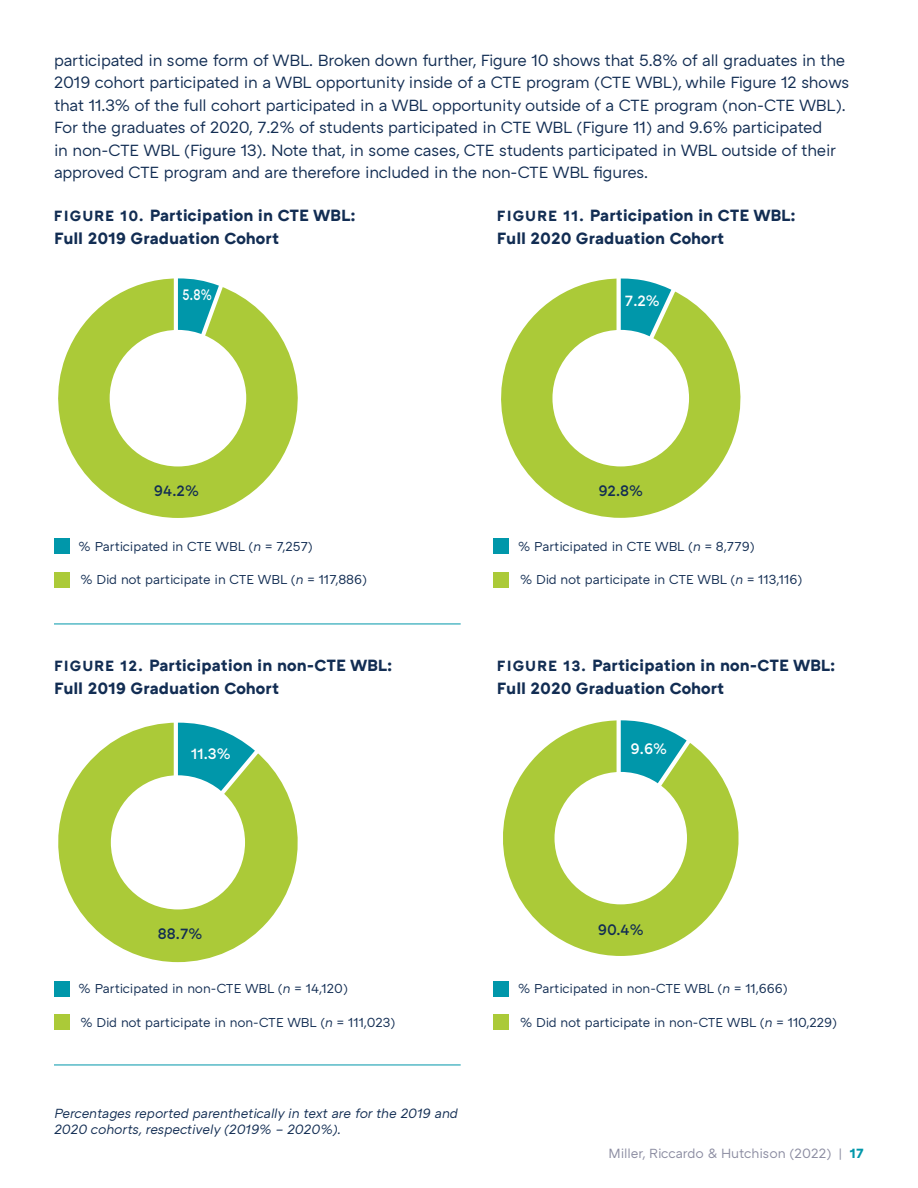
<style>
.page{position:relative;width:918px;height:1188px;background:#fff}
.page>*{position:absolute;margin:0;border:0;box-sizing:border-box;transform-origin:0 0}
.t1{font:16.5px/22.5px "ATC Arquette";letter-spacing:-.02em;color:#122d53}
.t2{font:700 16.5px/22.5px "ATC Arquette";letter-spacing:-.01em;color:#122d53}
.t3{font:500 15px "ATC Arquette";color:#122d53}
.t4{font:500 15px "ATC Arquette";color:#fff}
.t5{font:500 15px "ATC Arquette";color:#fff;scale:.8 1}
.t6{font:italic 13.5px/16.2px "ATC Arquette";letter-spacing:-.01em;color:#122d53}
.t7{font:13.5px "ATC Arquette";letter-spacing:-.005em;color:#8b8ca1}
.t8{font:13.2px "ATC Arquette";letter-spacing:-.01em;color:#122d53}
.s1{font-size:15px}
.s2{font-style:italic}
.s3{font-weight:700;color:#0097aa}
</style>
<div class="page">
<hr style="left:54px;top:624px;width:407px;height:1px;background:#0097aa">
<hr style="left:54px;top:1065px;width:407px;height:1px;background:#0097aa">
<div style="left:54px;top:538px;width:16px;height:16px;background:#0097aa"></div>
<div style="left:54px;top:572px;width:16px;height:16px;background:#abca38"></div>
<svg style="left:58px;top:278px;width:240px;height:240px;fill:#abca38"></svg>
<svg style="left:174px;top:278px;width:50px;height:69px"></svg>
<div style="left:110px;top:330px;width:136px;height:136px;background:#fff;border-radius:50%"></div>
<div style="left:494px;top:538px;width:15px;height:16px;background:#0097aa"></div>
<div style="left:494px;top:572px;width:15px;height:16px;background:#abca38"></div>
<svg style="left:501px;top:278px;width:240px;height:240px;fill:#abca38"></svg>
<svg style="left:617px;top:278px;width:60px;height:81px"></svg>
<div style="left:552px;top:330px;width:137px;height:136px;background:#fff;border-radius:50%"></div>
<div style="left:54px;top:981px;width:16px;height:16px;background:#0097aa"></div>
<div style="left:54px;top:1014px;width:16px;height:16px;background:#abca38"></div>
<svg style="left:58px;top:722px;width:240px;height:241px;fill:#abca38"></svg>
<svg style="left:174px;top:722px;width:87px;height:132px"></svg>
<div style="left:111px;top:775px;width:134px;height:134px;background:#fff;border-radius:50%"></div>
<div style="left:494px;top:981px;width:15px;height:16px;background:#0097aa"></div>
<div style="left:494px;top:1014px;width:15px;height:16px;background:#abca38"></div>
<svg style="left:503px;top:720px;width:236px;height:236px;fill:#abca38"></svg>
<svg style="left:617px;top:720px;width:75px;height:132px"></svg>
<div style="left:555px;top:772px;width:132px;height:132px;background:#fff;border-radius:50%"></div>
<p class="t1" style="left:54px;top:49px;width:797px">participated in some form of WBL. Broken down further, Figure 10 shows that 5.8% of all graduates in the 2019 cohort participated in a WBL opportunity inside of a CTE program (CTE WBL), while Figure 12 shows that 11.3% of the full cohort participated in a WBL opportunity outside of a CTE program (non-CTE WBL).<br>For the graduates of 2020, 7.2% of students participated in CTE WBL (Figure 11) and 9.6% participated<br>in non-CTE WBL (Figure 13). Note that, in some cases, CTE students participated in WBL outside of their approved CTE program and are therefore included in the non-CTE WBL figures.</p>
<p class="t2" style="left:54px;top:205px;width:303px"><span class="s1">FIGURE 10.</span> Participation in CTE WBL:<br>Full 2019 Graduation Cohort</p>
<p class="t2" style="left:497px;top:205px;width:300px"><span class="s1">FIGURE 11.</span> Participation in CTE WBL:<br>Full 2020 Graduation Cohort</p>
<p class="t5" style="left:182px;top:286px;width:39px">5.8%</p>
<p class="t4" style="left:625px;top:292px;width:37px">7.2%</p>
<p class="t3" style="left:154px;top:482px;width:47px">94.2%</p>
<p class="t3" style="left:598px;top:482px;width:46px">92.8%</p>
<p class="t8" style="left:79px;top:539px;width:236px">% Participated in CTE WBL (<span class="s2">n</span> = 7,257)</p>
<p class="t8" style="left:80px;top:572px;width:288px">% Did not participate in CTE WBL (<span class="s2">n</span> = 117,886)</p>
<p class="t8" style="left:518px;top:539px;width:238px">% Participated in CTE WBL (<span class="s2">n</span> = 8,779)</p>
<p class="t8" style="left:520px;top:572px;width:284px">% Did not participate in CTE WBL (<span class="s2">n</span> = 113,116)</p>
<p class="t2" style="left:54px;top:655px;width:340px"><span class="s1">FIGURE 12.</span> Participation in non-CTE WBL:<br>Full 2019 Graduation Cohort</p>
<p class="t2" style="left:497px;top:655px;width:340px"><span class="s1">FIGURE 13.</span> Participation in non-CTE WBL:<br>Full 2020 Graduation Cohort</p>
<p class="t4" style="left:191px;top:745px;width:41px">11.3%</p>
<p class="t4" style="left:631px;top:740px;width:38px">9.6%</p>
<p class="t3" style="left:158px;top:925px;width:46px">88.7%</p>
<p class="t8" style="left:79px;top:981px;width:271px">% Participated in non-CTE WBL (<span class="s2">n</span> = 14,120)</p>
<p class="t8" style="left:80px;top:1015px;width:316px">% Did not participate in non-CTE WBL (<span class="s2">n</span> = 111,023)</p>
<p class="t6" style="left:54px;top:1106px;width:405px">Percentages reported parenthetically in text are for the 2019 and<br>2020 cohorts, respectively (2019% – 2020%).</p>
<p class="t3" style="left:598px;top:922px;width:47px">90.4%</p>
<p class="t8" style="left:518px;top:981px;width:271px">% Participated in non-CTE WBL (<span class="s2">n</span> = 11,666)</p>
<p class="t8" style="left:520px;top:1015px;width:319px">% Did not participate in non-CTE WBL (<span class="s2">n</span> = 110,229)</p>
<p class="t7" style="left:608px;top:1146px;width:257px">Miller, Riccardo &amp; Hutchison (2022) | <span class="s3">17</span></p>
</div>
